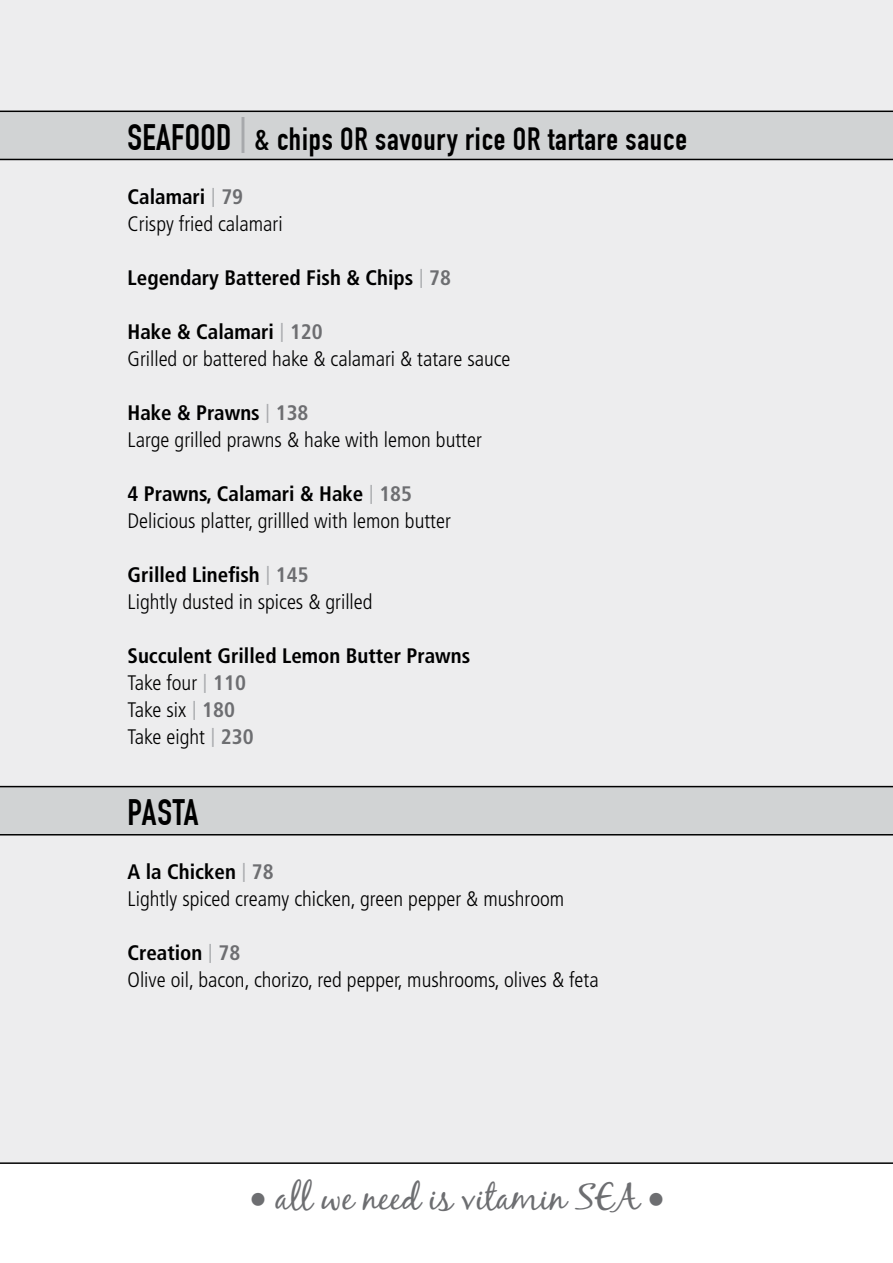
<style>
.page{position:relative;width:893px;height:1263px;background:#fff}
.page>*{position:absolute;margin:0;border:0;box-sizing:border-box;transform-origin:0 0}
.t1{font:36px "Black Jack";color:#6d6e71}
.t2{font:700 36px "DIN Condensed";letter-spacing:.005em;color:#000}
.t3{font:700 31.5px "DIN Condensed";letter-spacing:.025em;color:#000}
.t4{font:300 condensed 21px/27px "Frutiger";color:#000}
.t5{font:700 condensed 21px/27px "Frutiger";color:#000}
.s1{font-size:36px}
.s2{font-weight:700}
.s3{font-family:"Lucida Bright";font-weight:400;font-stretch:normal;color:#a7a9ac}
.s4{font-weight:700;color:#6d6e71}
.s5{color:#6d6e71}
.s6{font-weight:300}
.s7{font-family:"DIN Condensed";font-weight:700}
</style>
<div class="page">
<div style="left:0;top:0;width:893px;height:1162px;background:#ededee"></div>
<div style="left:0;top:111px;width:893px;height:48px;background:#d1d3d4"></div>
<div style="left:0;top:787px;width:893px;height:48px;background:#d1d3d4"></div>
<hr style="left:0;top:111px;width:893px;height:1px;background:#000">
<hr style="left:0;top:159px;width:893px;height:1px;background:#000">
<hr style="left:0;top:786px;width:893px;height:1px;background:#000">
<hr style="left:0;top:834px;width:893px;height:1px;background:#000">
<hr style="left:0;top:1162px;width:893px;height:2px;background:#000">
<h2 class="t3" style="left:128px;top:120px;width:561px"><span class="s1">SEAFOOD</span> <sup>|</sup> &amp; chips OR savoury rice OR tartare sauce</h2>
<p class="t4" style="left:128px;top:183px;width:157px"><span class="s2">Calamari</span> <span class="s3">|</span> <span class="s4">79<br></span>Crispy fried calamari</p>
<p class="t5" style="left:128px;top:264px;width:325px">Legendary Battered Fish &amp; Chips <span class="s3">|</span> <span class="s5">78</span></p>
<p class="t4" style="left:128px;top:318px;width:384px"><span class="s2">Hake &amp; Calamari</span> <span class="s3">|</span> <span class="s4">120<br></span>Grilled or battered hake &amp; calamari &amp; tatare sauce</p>
<p class="t4" style="left:128px;top:399px;width:356px"><span class="s2">Hake &amp; Prawns</span> <span class="s3">|</span> <span class="s4">138<br></span>Large grilled prawns &amp; hake with lemon butter</p>
<p class="t4" style="left:128px;top:480px;width:325px"><span class="s2">4 Prawns, Calamari &amp; Hake</span> <span class="s3">|</span> <span class="s4">185<br></span>Delicious platter, grillled with lemon butter</p>
<p class="t4" style="left:128px;top:561px;width:246px"><span class="s2">Grilled Linefish</span> <span class="s3">|</span> <span class="s4">145<br></span>Lightly dusted in spices &amp; grilled</p>
<p class="t5" style="left:128px;top:642px;width:344px">Succulent Grilled Lemon Butter Prawns<br><span class="s6">Take four</span> <span class="s3">|</span> <span class="s5">110<br></span><span class="s6">Take six</span> <span class="s3">|</span> <span class="s5">180<br></span><span class="s6">Take eight</span> <span class="s3">|</span> <span class="s5">230</span></p>
<h1 class="t2" style="left:128px;top:791px;width:72px">PASTA</h1>
<p class="t4" style="left:128px;top:858px;width:438px"><span class="s2">A la Chicken</span> <span class="s3">|</span> <span class="s4">78<br></span>Lightly spiced creamy chicken, green pepper &amp; mushroom</p>
<p class="t4" style="left:128px;top:939px;width:473px"><span class="s2">Creation</span> <span class="s3">|</span> <span class="s4">78<br></span>Olive oil, bacon, chorizo, red pepper, mushrooms, olives &amp; feta</p>
<h1 class="t1" style="left:249px;top:1175px;width:417px"><span class="s7">•</span> all we need is vitamin SEA <span class="s7">•</span></h1>
</div>
